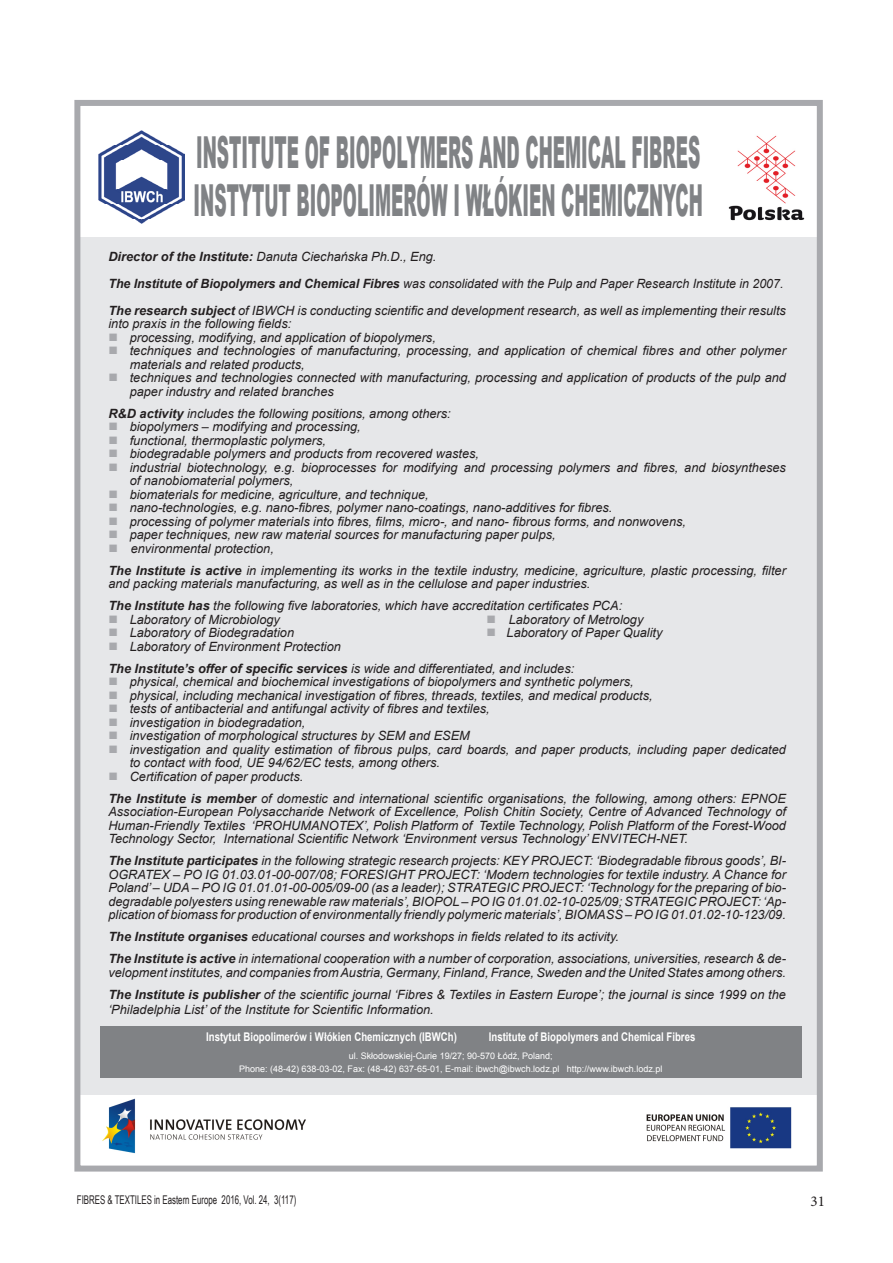
<style>
.page{position:relative;width:893px;height:1263px;background:#fff}
.page>*{position:absolute;margin:0;border:0;box-sizing:border-box;transform-origin:0 0}
.t1{font:900 44.1px "Arial";color:#808285;scale:.39 1}
.t2{font:15px "Minion Pro";color:#231f20}
.Plain_Text{font:italic 12.75px/13.5px "Arial";color:#231f20}
.Plain_Text-2{font:italic 700 12.75px "Arial";color:#231f20}
.Plain_Text-3{font:700 12px "Arial";color:#fff;scale:.8 1}
.t3{font:12px "Arial Narrow";color:#231f20;scale:.8 1}
.Plain_Text-4{font:9px "Arial";color:#fff}
.s1{font-weight:700}
.s2{color:#a8a9ad}
.s3{font-weight:400}
</style>
<div class="page">
<img style="left:728px;top:135px;width:77px;height:86px">
<div style="left:77px;top:237px;width:743px;height:858px;background:#e6e7e9"></div>
<div style="left:100px;top:1027px;width:701px;height:51px;background:#808285"></div>
<div style="left:74px;top:100px;width:749px;height:1071px;border:6px solid #a8a9ad"></div>
<img style="left:102px;top:1098px;width:204px;height:56px">
<img style="left:646px;top:1107px;width:146px;height:42px">
<img style="left:99px;top:131px;width:86px;height:92px">
<p class="t1" style="left:196px;top:120px;width:1294px">INSTITUTE OF BIOPOLYMERS AND CHEMICAL FIBRES</p>
<p class="t1" style="left:194px;top:168px;width:1307px">INSTYTUT BIOPOLIMERÓW I WŁÓKIEN CHEMICZNYCH</p>
<p class="Plain_Text" style="left:108px;top:250px;width:330px"><span class="s1">Director of the Institute:</span> Danuta Ciechańska Ph.D., Eng.</p>
<p class="Plain_Text" style="left:108px;top:277px;width:676px"><span class="s1">The Institute of Biopolymers and Chemical Fibres</span> was consolidated with the Pulp and Paper Research Institute in 2007.</p>
<p class="Plain_Text" style="left:108px;top:304px;width:679px"><span class="s1">The research subject</span> of IBWCH is conducting scientific and development research, as well as implementing their results into praxis in the following fields:</p>
<p class="Plain_Text" style="left:108px;top:331px;width:329px"><span class="s2">■</span> processing, modifying, and application of biopolymers,</p>
<p class="Plain_Text" style="left:130px;top:344px;width:658px;text-indent:-21px"><span class="s2">■</span> techniques and technologies of manufacturing, processing, and application of chemical fibres and other polymer materials and related products,</p>
<p class="Plain_Text" style="left:130px;top:371px;width:658px;text-indent:-21px"><span class="s2">■</span> techniques and technologies connected with manufacturing, processing and application of products of the pulp and paper industry and related branches</p>
<p class="Plain_Text" style="left:108px;top:407px;width:344px"><span class="s1">R&amp;D activity</span> includes the following positions, among others:</p>
<p class="Plain_Text" style="left:108px;top:420px;width:254px"><span class="s2">■</span> biopolymers – modifying and processing,</p>
<p class="Plain_Text" style="left:108px;top:434px;width:219px"><span class="s2">■</span> functional, thermoplastic polymers,</p>
<p class="Plain_Text" style="left:108px;top:447px;width:372px"><span class="s2">■</span> biodegradable polymers and products from recovered wastes,</p>
<p class="Plain_Text" style="left:130px;top:461px;width:658px;text-indent:-21px"><span class="s2">■</span> industrial biotechnology, e.g. bioprocesses for modifying and processing polymers and fibres, and biosyntheses of nanobiomaterial polymers,</p>
<p class="Plain_Text" style="left:108px;top:488px;width:322px"><span class="s2">■</span> biomaterials for medicine, agriculture, and technique,</p>
<p class="Plain_Text" style="left:108px;top:501px;width:505px"><span class="s2">■</span> nano-technologies, e.g. nano-fibres, polymer nano-coatings, nano-additives for fibres.</p>
<p class="Plain_Text" style="left:108px;top:515px;width:579px"><span class="s2">■</span> processing of polymer materials into fibres, films, micro-, and nano- fibrous forms, and nonwovens,</p>
<p class="Plain_Text" style="left:108px;top:528px;width:449px"><span class="s2">■</span> paper techniques, new raw material sources for manufacturing paper pulps,</p>
<p class="Plain_Text" style="left:108px;top:542px;width:167px"><span class="s2">■</span> environmental protection,</p>
<p class="Plain_Text" style="left:108px;top:564px;width:679px"><span class="s1">The Institute is active</span> in implementing its works in the textile industry, medicine, agriculture, plastic processing, filter and packing materials manufacturing, as well as in the cellulose and paper industries.</p>
<p class="Plain_Text" style="left:108px;top:599px;width:515px"><span class="s1">The Institute has</span> the following five laboratories, which have accreditation certificates PCA:</p>
<p class="Plain_Text" style="left:108px;top:613px;width:173px"><span class="s2">■</span> Laboratory of Microbiology</p>
<p class="Plain_Text" style="left:486px;top:613px;width:158px"><span class="s2">■</span> Laboratory of Metrology</p>
<p class="Plain_Text" style="left:108px;top:626px;width:187px"><span class="s2">■</span> Laboratory of Biodegradation</p>
<p class="Plain_Text" style="left:486px;top:626px;width:178px"><span class="s2">■</span> Laboratory of Paper Quality</p>
<p class="Plain_Text" style="left:108px;top:640px;width:234px"><span class="s2">■</span> Laboratory of Environment Protection</p>
<p class="Plain_Text-2" style="left:108px;top:660px;width:467px">The Institute’s offer of specific services <span class="s3">is wide and differentiated, and includes:</span></p>
<p class="Plain_Text" style="left:108px;top:675px;width:527px"><span class="s2">■</span> physical, chemical and biochemical investigations of biopolymers and synthetic polymers,</p>
<p class="Plain_Text" style="left:108px;top:689px;width:546px"><span class="s2">■</span> physical, including mechanical investigation of fibres, threads, textiles, and medical products,</p>
<p class="Plain_Text" style="left:108px;top:702px;width:383px"><span class="s2">■</span> tests of antibacterial and antifungal activity of fibres and textiles,</p>
<p class="Plain_Text" style="left:108px;top:716px;width:199px"><span class="s2">■</span> investigation in biodegradation,</p>
<p class="Plain_Text" style="left:108px;top:729px;width:363px"><span class="s2">■</span> investigation of morphological structures by SEM and ESEM</p>
<p class="Plain_Text" style="left:130px;top:743px;width:658px;text-indent:-21px"><span class="s2">■</span> investigation and quality estimation of fibrous pulps, card boards, and paper products, including paper dedicated to contact with food, UE 94/62/EC tests, among others.</p>
<p class="Plain_Text" style="left:108px;top:770px;width:196px"><span class="s2">■</span> Certification of paper products.</p>
<p class="Plain_Text" style="left:108px;top:792px;width:679px;text-align:justify"><span class="s1">The Institute is member</span> of domestic and international scientific organisations, the following, among others: EPNOE Association-European Polysaccharide Network of Excellence, Polish Chitin Society, Centre of Advanced Technology of Human-Friendly Textiles ‘PROHUMANOTEX’, Polish Platform of Textile Technology, Polish Platform of the Forest-Wood Technology Sector, International Scientific Network ‘Environment versus Technology’ ENVITECH-NET.</p>
<p class="Plain_Text" style="left:108px;top:854px;width:679px;text-align:justify"><span class="s1">The Institute participates</span> in the following strategic research projects: KEY PROJECT: ‘Biodegradable fibrous goods’, BI-OGRATEX – PO IG 01.03.01-00-007/08; FORESIGHT PROJECT: ‘Modern technologies for textile industry. A Chance for Poland’ – UDA – PO IG 01.01.01-00-005/09-00 (as a leader); STRATEGIC PROJECT: ‘Technology for the preparing of bio&shy;degradable polyesters using renewable raw materials’, BIOPOL – PO IG 01.01.02-10-025/09; STRATEGIC PROJECT: ‘Ap&shy;plication of biomass for production of environmentally friendly polymeric materials’, BIOMASS – PO IG 01.01.02-10-123/09.</p>
<p class="Plain_Text" style="left:108px;top:930px;width:512px"><span class="s1">The Institute organises</span> educational courses and workshops in fields related to its activity.</p>
<p class="Plain_Text" style="left:108px;top:952px;width:679px"><span class="s1">The Institute is active</span> in international cooperation with a number of corporation, associations, universities, research &amp; de&shy;velopment institutes, and companies from Austria, Germany, Finland, France, Sweden and the United States among others.</p>
<p class="Plain_Text" style="left:108px;top:987px;width:679px;line-height:15px"><span class="s1">The Institute is publisher</span> of the scientific journal ‘Fibres &amp; Textiles in Eastern Europe’; the journal is since 1999 on the ‘Philadelphia List’ of the Institute for Scientific Information.</p>
<p class="Plain_Text-3" style="left:206px;top:1029px;width:315px">Instytut Biopolimerów i Włókien Chemicznych (IBWCh)</p>
<p class="Plain_Text-3" style="left:489px;top:1029px;width:260px">Institute of Biopolymers and Chemical Fibres</p>
<p class="Plain_Text-4" style="left:349px;top:1050px;width:206px">ul. Skłodowskiej-Curie 19/27; 90-570 Łódź, Poland;</p>
<p class="Plain_Text-4" style="left:239px;top:1063px;width:425px">Phone: (48-42) 638-03-02, Fax: (48-42) 637-65-01, E-mail: ibwch@ibwch.lodz.pl http://www.ibwch.lodz.pl</p>
<p class="t3" style="left:77px;top:1191px;width:276px">FIBRES &amp; TEXTILES in Eastern Europe 2016, Vol. 24, 3(117)</p>
<p class="t2" style="left:810px;top:1191px;width:16px">31</p>
</div>
